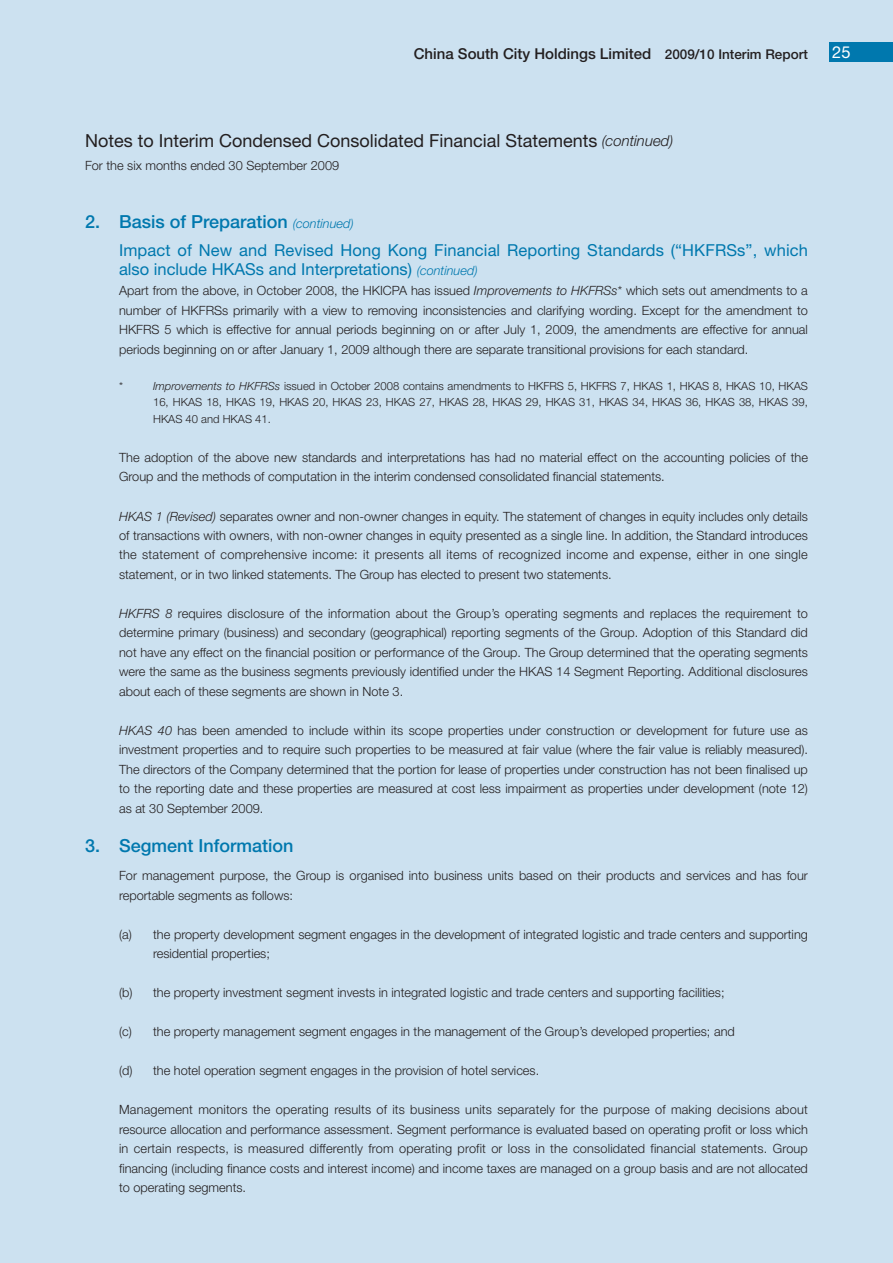
<style>
.page{position:relative;width:893px;height:1263px;background:#cce1f0}
.page>*{position:absolute;margin:0;border:0;box-sizing:border-box;transform-origin:0 0}
.t1{font:18px "Helvetica Neue LT Std";color:#231f20}
.t2{font:500 18px "Helvetica Neue LT Std";color:#0078ae}
.t3{font:16.5px/18.9px "Helvetica Neue LT Std";letter-spacing:.005em;color:#0078ae}
.t4{font:16.5px "Helvetica Neue LT Std";color:#fff}
.t5{font:500 15px "Helvetica Neue LT Std";color:#231f20}
.t6{font:300 12.75px/19.5px "Helvetica Neue LT Std";color:#231f20;text-align:justify}
.t7{font:300 11.25px/16.5px "Helvetica Neue LT Std";color:#231f20;text-align:justify}
.s1{font-size:13.5px}
.s2{font-weight:300;font-style:italic;font-size:15px}
.s3{font-weight:300;font-style:italic;font-size:12.75px}
.s4{font-style:italic}
</style>
<div class="page">
<div style="left:829px;top:43px;width:64px;height:19px;background:#0078ae"></div>
<p class="t5" style="left:414px;top:48px;width:396px">China South City Holdings Limited <span class="s1">2009/10 Interim Report</span></p>
<p class="t4" style="left:832px;top:46px;width:20px">25</p>
<h1 class="t1" style="left:85px;top:134px;width:590px">Notes to Interim Condensed Consolidated Financial Statements <span class="s2">(continued)</span></h1>
<p class="t6" style="left:85px;top:157px;width:256px">For the six months ended 30 September 2009</p>
<h1 class="t2" style="left:85px;top:215px;width:270px">2. Basis of Preparation <span class="s3">(continued)</span></h1>
<p class="t3" style="left:119px;top:243px;width:690px">Impact of New and Revised Hong Kong Financial Reporting Standards (“HKFRSs”, which also include HKASs and Interpretations) <span class="s3">(continued)</span></p>
<p class="t6" style="left:119px;top:282px;width:690px">Apart from the above, in October 2008, the HKICPA has issued <span class="s4">Improvements to HKFRSs</span>* which sets out amendments to a number of HKFRSs primarily with a view to removing inconsistencies and clarifying wording. Except for the amendment to HKFRS 5 which is effective for annual periods beginning on or after July 1, 2009, the amendments are effective for annual periods beginning on or after January 1, 2009 although there are separate transitional provisions for each standard.</p>
<p class="t7" style="left:119px;top:379px;width:5px">*</p>
<p class="t7" style="left:153px;top:379px;width:656px"><span class="s4">Improvements to HKFRSs</span> issued in October 2008 contains amendments to HKFRS 5, HKFRS 7, HKAS 1, HKAS 8, HKAS 10, HKAS 16, HKAS 18, HKAS 19, HKAS 20, HKAS 23, HKAS 27, HKAS 28, HKAS 29, HKAS 31, HKAS 34, HKAS 36, HKAS 38, HKAS 39, HKAS 40 and HKAS 41.</p>
<p class="t6" style="left:119px;top:449px;width:690px">The adoption of the above new standards and interpretations has had no material effect on the accounting policies of the<br>Group and the methods of computation in the interim condensed consolidated financial statements.</p>
<p class="t6" style="left:119px;top:507px;width:690px"><span class="s4">HKAS 1 (Revised)</span> separates owner and non-owner changes in equity. The statement of changes in equity includes only details of transactions with owners, with non-owner changes in equity presented as a single line. In addition, the Standard introduces the statement of comprehensive income: it presents all items of recognized income and expense, either in one single statement, or in two linked statements. The Group has elected to present two statements.</p>
<p class="t6" style="left:119px;top:605px;width:690px"><span class="s4">HKFRS 8</span> requires disclosure of the information about the Group’s operating segments and replaces the requirement to determine primary (business) and secondary (geographical) reporting segments of the Group. Adoption of this Standard did not have any effect on the financial position or performance of the Group. The Group determined that the operating segments were the same as the business segments previously identified under the HKAS 14 Segment Reporting. Additional disclosures about each of these segments are shown in Note 3.</p>
<p class="t6" style="left:119px;top:722px;width:690px"><span class="s4">HKAS 40</span> has been amended to include within its scope properties under construction or development for future use as investment properties and to require such properties to be measured at fair value (where the fair value is reliably measured).<br>The directors of the Company determined that the portion for lease of properties under construction has not been finalised up to the reporting date and these properties are measured at cost less impairment as properties under development (note 12) as at 30 September 2009.</p>
<h1 class="t2" style="left:85px;top:839px;width:210px">3. Segment Information</h1>
<p class="t6" style="left:119px;top:867px;width:690px">For management purpose, the Group is organised into business units based on their products and services and has four reportable segments as follows:</p>
<p class="t6" style="left:153px;top:925px;width:656px;text-indent:-34px">(a) the property development segment engages in the development of integrated logistic and trade centers and supporting residential properties;</p>
<p class="t6" style="left:119px;top:984px;width:607px">(b) the property investment segment invests in integrated logistic and trade centers and supporting facilities;</p>
<p class="t6" style="left:119px;top:1023px;width:617px">(c) the property management segment engages in the management of the Group’s developed properties; and</p>
<p class="t6" style="left:119px;top:1062px;width:422px">(d) the hotel operation segment engages in the provision of hotel services.</p>
<p class="t6" style="left:119px;top:1101px;width:690px">Management monitors the operating results of its business units separately for the purpose of making decisions about resource allocation and performance assessment. Segment performance is evaluated based on operating profit or loss which in certain respects, is measured differently from operating profit or loss in the consolidated financial statements. Group financing (including finance costs and interest income) and income taxes are managed on a group basis and are not allocated to operating segments.</p>
</div>
